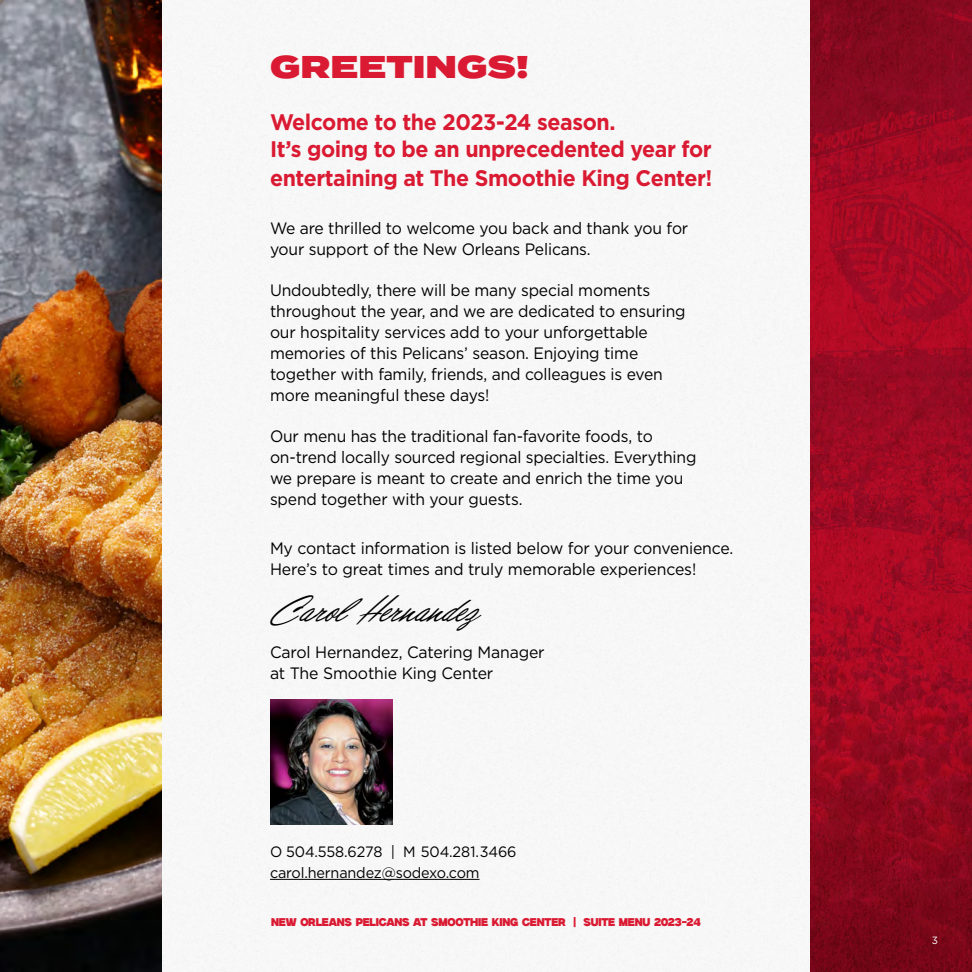
<style>
.page{position:relative;width:972px;height:972px;background:#fff}
.page>*{position:absolute;margin:0;border:0;box-sizing:border-box;transform-origin:0 0}
.BODY_COPY_1{font:33px "Shirley Script JF";color:#000}
._1_BIG_TITLE_-ProxN_XBold-caps{font:900 31.5px "Termina";color:#da1a32}
.HEADER_1{font:700 22.5px/27.9px "Gotham";letter-spacing:-.02em;color:#da1a32;scale:.95 1}
.HEADER_1-2{font:16.5px/21px "Gotham";letter-spacing:-.01em;color:#000;scale:.95 1}
.HEADER_1-3{font:16.5px/21px "Gotham";letter-spacing:-.01em;color:#000;scale:.96 1}
.HEADER_1-4{font:15px "Gotham";letter-spacing:-.01em;color:#000;scale:.96 1}
.t1{font:11.25px "Milker";letter-spacing:-.02em;color:#da1a32;scale:.91 1}
._3__Body_Copy_-_reg_10_12{font:10.5px "Gotham";color:#fff;scale:.96 1}
</style>
<div class="page">
<img style="left:162px;top:0;width:648px;height:972px">
<img style="left:0;top:0;width:162px;height:972px">
<img style="left:810px;top:0;width:162px;height:972px">
<hr style="left:270px;top:879px;width:210px;height:1px;background:#000">
<img style="left:270px;top:700px;width:123px;height:124px">
<p class="_1_BIG_TITLE_-ProxN_XBold-caps" style="left:270px;top:44px;width:260px">GREETINGS!</p>
<p class="HEADER_1" style="left:270px;top:108px;width:467px">Welcome to the 2023-24 season.<br>It’s going to be an unprecedented year for entertaining at The Smoothie King Center!</p>
<p class="HEADER_1-2" style="left:270px;top:217px;width:442px">We are thrilled to welcome you back and thank you for your support of the New Orleans Pelicans.</p>
<p class="HEADER_1-2" style="left:270px;top:279px;width:439px">Undoubtedly, there will be many special moments throughout the year, and we are dedicated to ensuring our hospitality services add to your unforgettable memories of this Pelicans’ season. Enjoying time together with family, friends, and colleagues is even more meaningful these days!</p>
<p class="HEADER_1-2" style="left:270px;top:425px;width:450px">Our menu has the traditional fan-favorite foods, to on-trend locally sourced regional specialties. Everything we prepare is meant to create and enrich the time you spend together with your guests.</p>
<p class="HEADER_1-3" style="left:270px;top:537px;width:484px">My contact information is listed below for your convenience.<br>Here’s to great times and truly memorable experiences!</p>
<p class="BODY_COPY_1" style="left:270px;top:588px;width:210px">CarolHernandez</p>
<p class="HEADER_1-3" style="left:270px;top:641px;width:288px">Carol Hernandez, Catering Manager at The Smoothie King Center</p>
<p class="HEADER_1-4" style="left:270px;top:842px;width:258px">O 504.558.6278 | M 504.281.3466</p>
<p class="HEADER_1-4" style="left:270px;top:863px;width:220px">carol.hernandez@sodexo.com</p>
<p class="t1" style="left:271px;top:914px;width:474px">NEW ORLEANS PELICANS AT SMOOTHIE KING CENTER | SUITE MENU 2023-24</p>
<p class="_3__Body_Copy_-_reg_10_12" style="left:932px;top:934px;width:8px">3</p>
</div>
